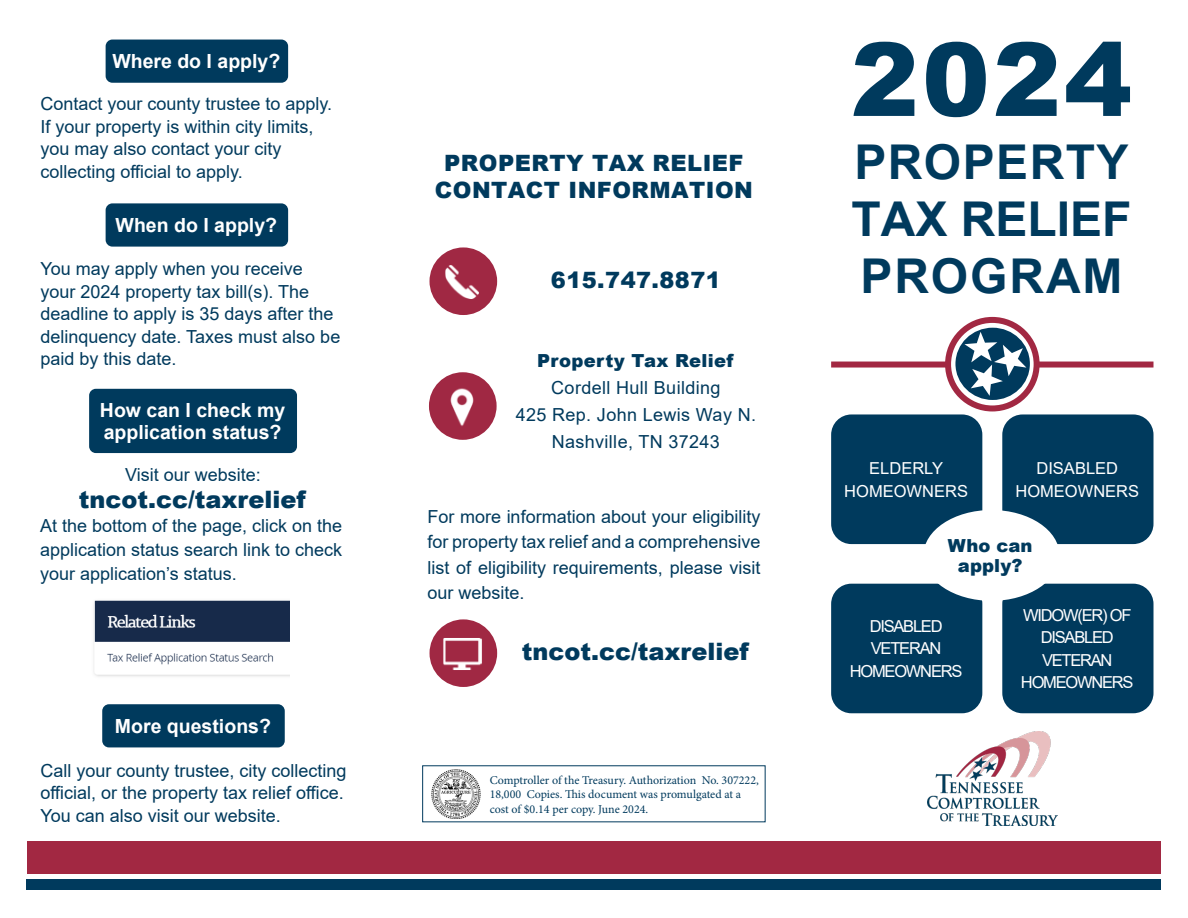
<style>
.page{position:relative;width:1188px;height:918px;background:#fff}
.page>*{position:absolute;margin:0;border:0;box-sizing:border-box;transform-origin:0 0}
.t1{font:900 102px "Arial";color:#003a5d}
.t2{font:700 48px "Arial";letter-spacing:.03em;color:#003a5d}
.t3{font:700 48px "Arial";color:#003a5d}
.t4{font:900 24px "Arial";color:#003a5d}
.t5{font:900 22.5px "Arial";letter-spacing:.02em;color:#003a5d}
.t6{font:700 19.5px/22.5px "Arial";color:#fff}
.t7{font:18px/22.5px "Arial";color:#003a5d}
.t8{font:18px "Arial";letter-spacing:.02em;color:#003a5d}
.t9{font:900 18px "Arial";letter-spacing:.02em;color:#003a5d}
.t10{font:16.5px/22.5px "Arial";letter-spacing:-.075em;color:#fff;text-align:center}
.t11{font:16.5px/22.5px "Arial";color:#fff;text-align:center}
.t12{font:12px/14.4px "Minion Pro";color:#003a5d}
</style>
<div class="page">
<div style="left:831px;top:414px;width:151px;height:130px;background:#003a5d;border-radius:20px"></div>
<div style="left:1002px;top:414px;width:152px;height:130px;background:#003a5d;border-radius:20px"></div>
<div style="left:831px;top:584px;width:151px;height:129px;background:#003a5d;border-radius:20px"></div>
<div style="left:1002px;top:584px;width:152px;height:129px;background:#003a5d;border-radius:20px"></div>
<div style="left:923px;top:510px;width:137px;height:91px;background:#fff;border-radius:50%"></div>
<div style="left:106px;top:40px;width:182px;height:43px;background:#003a5d;border-radius:7px"></div>
<div style="left:106px;top:203px;width:182px;height:44px;background:#003a5d;border-radius:7px"></div>
<div style="left:102px;top:704px;width:183px;height:43px;background:#003a5d;border-radius:7px"></div>
<div style="left:27px;top:841px;width:1134px;height:32px;background:#a22842"></div>
<div style="left:27px;top:879px;width:1134px;height:11px;background:#003a5d"></div>
<img style="left:928px;top:732px;width:129px;height:94px">
<div style="left:89px;top:389px;width:208px;height:64px;background:#003a5d;border-radius:7px"></div>
<img style="left:93px;top:600px;width:196px;height:77px">
<div style="left:430px;top:247px;width:67px;height:68px;background:#a02843;border-radius:50%"></div>
<img style="left:445px;top:265px;width:34px;height:34px">
<div style="left:429px;top:372px;width:68px;height:68px;background:#a02843;border-radius:50%"></div>
<img style="left:436px;top:381px;width:53px;height:52px">
<div style="left:430px;top:619px;width:67px;height:68px;background:#a02843;border-radius:50%"></div>
<img style="left:443px;top:638px;width:39px;height:32px">
<div style="left:831px;top:362px;width:322px;height:6px;background:#a22842"></div>
<svg style="left:948px;top:320px;width:89px;height:88px"></svg>
<div style="left:945px;top:317px;width:95px;height:94px;border:6px solid #a22842;border-radius:50%"></div>
<div style="left:955px;top:328px;width:75px;height:72px;background:#003a5d;border-radius:50%"></div>
<svg style="left:964px;top:332px;width:62px;height:64px"></svg>
<img style="left:431px;top:770px;width:50px;height:48px">
<p class="t6" style="left:112px;top:50px;width:169px">Where do I apply?</p>
<p class="t7" style="left:40px;top:93px;width:293px">Contact your county trustee to apply.</p>
<p class="t7" style="left:40px;top:115px;width:275px">If your property is within city limits, you may also contact your city collecting official to apply.</p>
<p class="t6" style="left:116px;top:214px;width:163px">When do I apply?</p>
<p class="t7" style="left:40px;top:258px;width:301px">You may apply when you receive your 2024 property tax bill(s). The deadline to apply is 35 days after the delinquency date. Taxes must also be paid by this date.</p>
<p class="t6" style="left:100px;top:399px;width:187px">How can I check my application status?</p>
<p class="t7" style="left:125px;top:463px;width:137px">Visit our website:</p>
<p class="t4" style="left:79px;top:482px;width:229px">tncot.cc/taxrelief</p>
<p class="t7" style="left:40px;top:513px;width:304px;line-height:24px;text-align:justify">At the bottom of the page, click on the application status search link to check your application’s status.</p>
<p class="t6" style="left:115px;top:715px;width:158px">More questions?</p>
<p class="t7" style="left:40px;top:759px;width:307px">Call your county trustee, city collecting official, or the property tax relief office.<br>You can also visit our website.</p>
<p class="t5" style="left:444px;top:146px;width:301px">PROPERTY TAX RELIEF</p>
<p class="t5" style="left:435px;top:173px;width:320px">CONTACT INFORMATION</p>
<p class="t5" style="left:551px;top:264px;width:172px">615.747.8871</p>
<p class="t9" style="left:537px;top:347px;width:198px">Property Tax Relief</p>
<p class="t8" style="left:551px;top:375px;width:171px">Cordell Hull Building</p>
<p class="t8" style="left:516px;top:402px;width:242px">425 Rep. John Lewis Way N.</p>
<p class="t8" style="left:552px;top:429px;width:170px">Nashville, TN 37243</p>
<p class="t7" style="left:428px;top:504px;width:334px;line-height:25.5px;text-align:justify">For more information about your eligibility for property tax relief and a comprehensive list of eligibility requirements, please visit our website.</p>
<p class="t4" style="left:522px;top:634px;width:229px">tncot.cc/taxrelief</p>
<p class="t12" style="left:490px;top:773px;width:271px">Comptroller of the Treasury. Authorization No. 307222,<br>18,000 Copies. This document was promulgated at a cost of $0.14 per copy. June 2024.</p>
<p class="t1" style="left:851px;top:5px;width:283px">2024</p>
<p class="t2" style="left:854px;top:129px;width:276px">PROPERTY</p>
<p class="t3" style="left:851px;top:186px;width:282px">TAX RELIEF</p>
<p class="t2" style="left:860px;top:243px;width:264px">PROGRAM</p>
<p class="t11" style="left:869px;top:457px;width:75px">ELDERLY</p>
<p class="t11" style="left:844px;top:479px;width:125px">HOMEOWNERS</p>
<p class="t11" style="left:1015px;top:457px;width:125px">DISABLED<br>HOMEOWNERS</p>
<p class="t9" style="left:948px;top:533px;width:86px">Who can</p>
<p class="t9" style="left:958px;top:552px;width:66px">apply?</p>
<p class="t10" style="left:870px;top:615px;width:74px">DISABLED</p>
<p class="t10" style="left:871px;top:637px;width:72px">VETERAN</p>
<p class="t10" style="left:850px;top:660px;width:114px">HOMEOWNERS</p>
<p class="t10" style="left:1023px;top:604px;width:110px">WIDOW(ER) OF<br>DISABLED</p>
<p class="t10" style="left:1021px;top:649px;width:114px">VETERAN<br>HOMEOWNERS</p>
</div>
